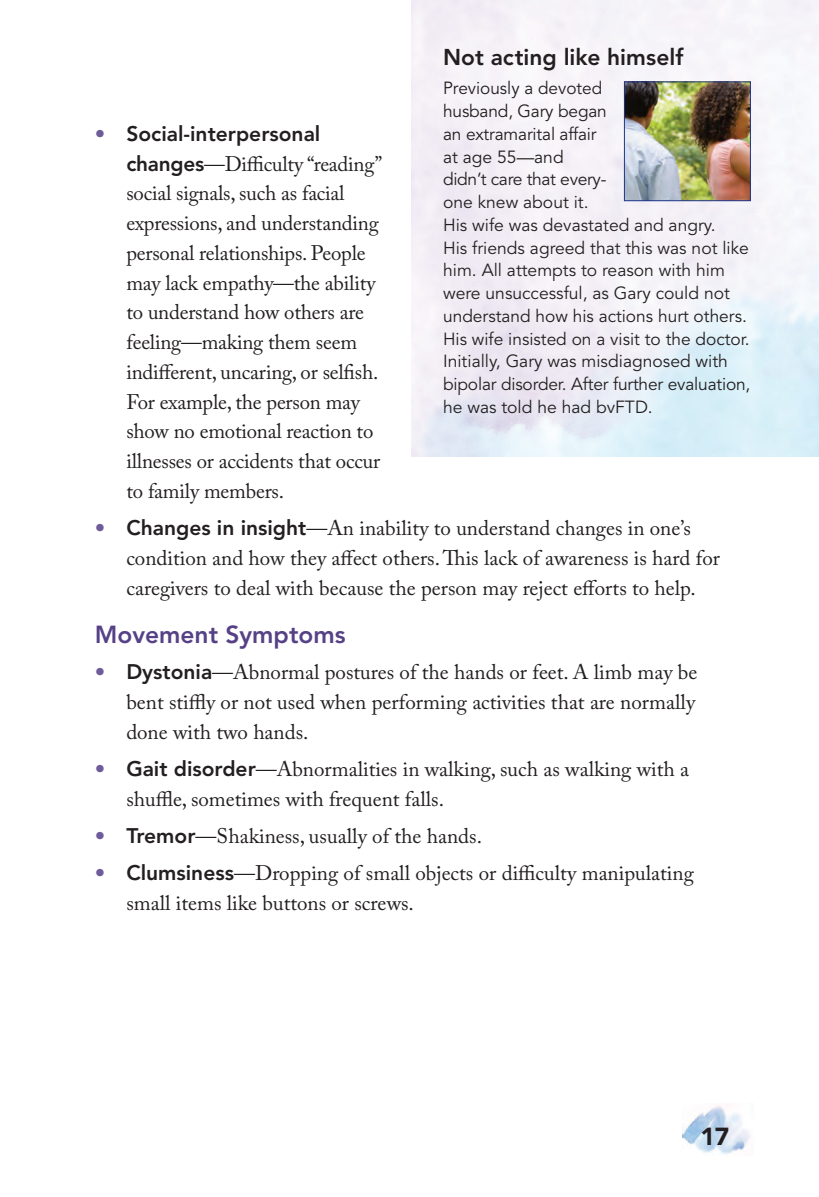
<style>
.page{position:relative;width:819px;height:1197px;background:#fff}
.page>*{position:absolute;margin:0;border:0;box-sizing:border-box;transform-origin:0 0}
.avenir_head_2{font:800 24.5px "Avenir LT Std";color:#564187}
.t1{font:900 24.5px "Avenir LT Std";color:#231f20}
.avenir_text_vingnett{font:800 22.75px "Avenir LT Std";color:#231f20}
.t2{font:21px/29.8px "Adobe Caslon Pro";color:#231f20}
.avenir_sidebars{font:17.5px/22.8px "Avenir LT Std";color:#231f20}
.s1{font-family:"Avenir LT Std";color:#6d5c99}
.s2{font-family:"Avenir LT Std";font-weight:800}
</style>
<div class="page">
<img style="left:683px;top:1106px;width:67px;height:48px">
<img style="left:626px;top:83px;width:123px;height:116px">
<div style="left:624px;top:81px;width:127px;height:120px;border:1px solid #1e358b"></div>
<p class="avenir_text_vingnett" style="left:443px;top:44px;width:242px">Not acting like himself</p>
<p class="avenir_sidebars" style="left:443px;top:78px;width:309px">Previously a devoted<br>husband, Gary began<br>an extramarital affair<br>at age 55—and<br>didn’t care that every-<br>one knew about it.<br>His wife was devastated and angry.<br>His friends agreed that this was not like him. All attempts to reason with him were unsuccessful, as Gary could not understand how his actions hurt others.<br>His wife insisted on a visit to the doctor.<br>Initially, Gary was misdiagnosed with bipolar disorder. After further evaluation, he was told he had bvFTD.</p>
<p class="t2" style="left:126px;top:119px;width:257px;text-indent:-32px"><span class="s1">•</span> <span class="s2">Social-interpersonal changes</span>—Difficulty “reading” social signals, such as facial expressions, and understanding personal relationships. People may lack empathy—the ability to understand how others are feeling—making them seem indifferent, uncaring, or selfish.<br>For example, the person may show no emotional reaction to illnesses or accidents that occur to family members.</p>
<p class="t2" style="left:126px;top:513px;width:595px;text-indent:-32px"><span class="s1">•</span> <span class="s2">Changes in insight</span>—An inability to understand changes in one’s condition and how they affect others. This lack of awareness is hard for caregivers to deal with because the person may reject efforts to help.</p>
<p class="avenir_head_2" style="left:95px;top:620px;width:252px">Movement Symptoms</p>
<p class="t2" style="left:126px;top:657px;width:573px;text-align:justify;text-indent:-32px"><span class="s1">•</span> <span class="s2">Dystonia</span>—Abnormal postures of the hands or feet. A limb may be bent stiffly or not used when performing activities that are normally done with two hands.</p>
<p class="t2" style="left:126px;top:754px;width:564px;text-indent:-32px"><span class="s1">•</span> <span class="s2">Gait disorder</span>—Abnormalities in walking, such as walking with a shuffle, sometimes with frequent falls.</p>
<p class="t2" style="left:95px;top:821px;width:389px"><span class="s1">•</span> <span class="s2">Tremor</span>—Shakiness, usually of the hands.</p>
<p class="t2" style="left:126px;top:858px;width:569px;text-indent:-32px"><span class="s1">•</span> <span class="s2">Clumsiness</span>—Dropping of small objects or difficulty manipulating small items like buttons or screws.</p>
<p class="t1" style="left:700px;top:1122px;width:31px">17</p>
</div>
